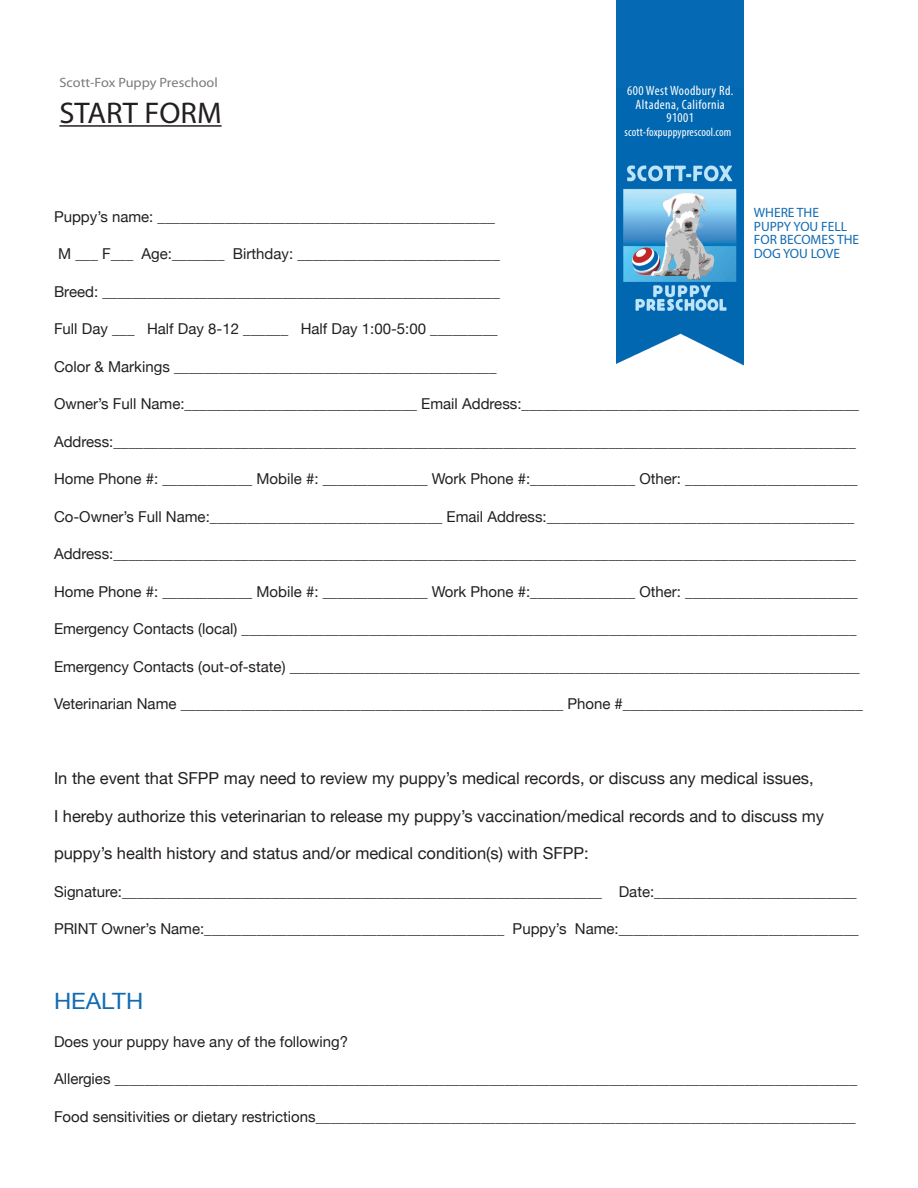
<style>
.page{position:relative;width:918px;height:1188px;background:#fff}
.page>*{position:absolute;margin:0;border:0;box-sizing:border-box;transform-origin:0 0}
.t1{font:30px "Myriad Pro";color:#231f20}
.t2{font:22.5px "Helvetica Neue";color:#126bb2;scale:1.06 1}
.t3{font:16.5px "Helvetica Neue";color:#231f20}
.t4{font:15px "Helvetica Neue";color:#231f20}
.t5{font:13.5px/13.5px "Myriad Pro";color:#126bb2}
.t6{font:condensed 13.5px "Myriad Pro";letter-spacing:.03em;color:#fff}
.t7{font:13.5px "Myriad Pro";color:#787a7d;scale:1.06 1}
.t8{font:condensed 12px "Myriad Pro";letter-spacing:.01em;color:#fff}
</style>
<div class="page">
<hr style="left:59px;top:125px;width:163px;height:2px;background:#231f20">
<img style="left:617px;top:88px;width:127px;height:277px">
<div style="left:617px;top:0;width:127px;height:88px;background:#0569b4"></div>
<p class="t7" style="left:59px;top:74px;width:151px">Scott-Fox Puppy Preschool</p>
<p class="t1" style="left:59px;top:94px;width:164px">START FORM</p>
<p class="t6" style="left:627px;top:83px;width:108px">600 West Woodbury Rd.</p>
<p class="t6" style="left:636px;top:96px;width:91px">Altadena, California</p>
<p class="t6" style="left:666px;top:110px;width:29px">91001</p>
<p class="t8" style="left:625px;top:125px;width:108px">scott-foxpuppyprescool.com</p>
<p class="t5" style="left:754px;top:206px;width:67px">WHERE THE</p>
<p class="t5" style="left:754px;top:219px;width:107px">PUPPY YOU FELL<br>FOR BECOMES THE<br>DOG YOU LOVE</p>
<p class="t4" style="left:54px;top:205px;width:443px">Puppy’s name: _____________________________________________</p>
<p class="t4" style="left:58px;top:243px;width:443px">M ___ F___ Age:_______ Birthday: ___________________________</p>
<p class="t4" style="left:54px;top:280px;width:447px">Breed: _____________________________________________________</p>
<p class="t4" style="left:54px;top:318px;width:445px">Full Day ___ Half Day 8-12 ______ Half Day 1:00-5:00 _________</p>
<p class="t4" style="left:54px;top:355px;width:444px">Color &amp; Markings ___________________________________________</p>
<p class="t4" style="left:54px;top:393px;width:807px">Owner’s Full Name:_______________________________ Email Address:_____________________________________________</p>
<p class="t4" style="left:54px;top:430px;width:803px">Address:___________________________________________________________________________________________________</p>
<p class="t4" style="left:54px;top:468px;width:805px">Home Phone #: ____________ Mobile #: ______________ Work Phone #:______________ Other: _______________________</p>
<p class="t4" style="left:54px;top:505px;width:802px">Co-Owner’s Full Name:_______________________________ Email Address:_________________________________________</p>
<p class="t4" style="left:54px;top:543px;width:803px">Address:___________________________________________________________________________________________________</p>
<p class="t4" style="left:54px;top:580px;width:805px">Home Phone #: ____________ Mobile #: ______________ Work Phone #:______________ Other: _______________________</p>
<p class="t4" style="left:54px;top:618px;width:804px">Emergency Contacts (local) __________________________________________________________________________________</p>
<p class="t4" style="left:54px;top:655px;width:807px">Emergency Contacts (out-of-state) ____________________________________________________________________________</p>
<p class="t4" style="left:54px;top:693px;width:810px">Veterinarian Name ___________________________________________________ Phone #________________________________</p>
<p class="t3" style="left:54px;top:766px;width:761px">In the event that SFPP may need to review my puppy’s medical records, or discuss any medical issues,</p>
<p class="t3" style="left:54px;top:804px;width:772px">I hereby authorize this veterinarian to release my puppy’s vaccination/medical records and to discuss my</p>
<p class="t3" style="left:54px;top:841px;width:536px">puppy’s health history and status and/or medical condition(s) with SFPP:</p>
<p class="t4" style="left:54px;top:880px;width:804px">Signature:________________________________________________________________ Date:___________________________</p>
<p class="t4" style="left:54px;top:918px;width:806px">PRINT Owner’s Name:________________________________________ Puppy’s Name:________________________________</p>
<p class="t2" style="left:54px;top:985px;width:86px">HEALTH</p>
<p class="t4" style="left:54px;top:1030px;width:296px">Does your puppy have any of the following?</p>
<p class="t4" style="left:54px;top:1068px;width:805px">Allergies ___________________________________________________________________________________________________</p>
<p class="t4" style="left:54px;top:1105px;width:803px">Food sensitivities or dietary restrictions________________________________________________________________________</p>
</div>
